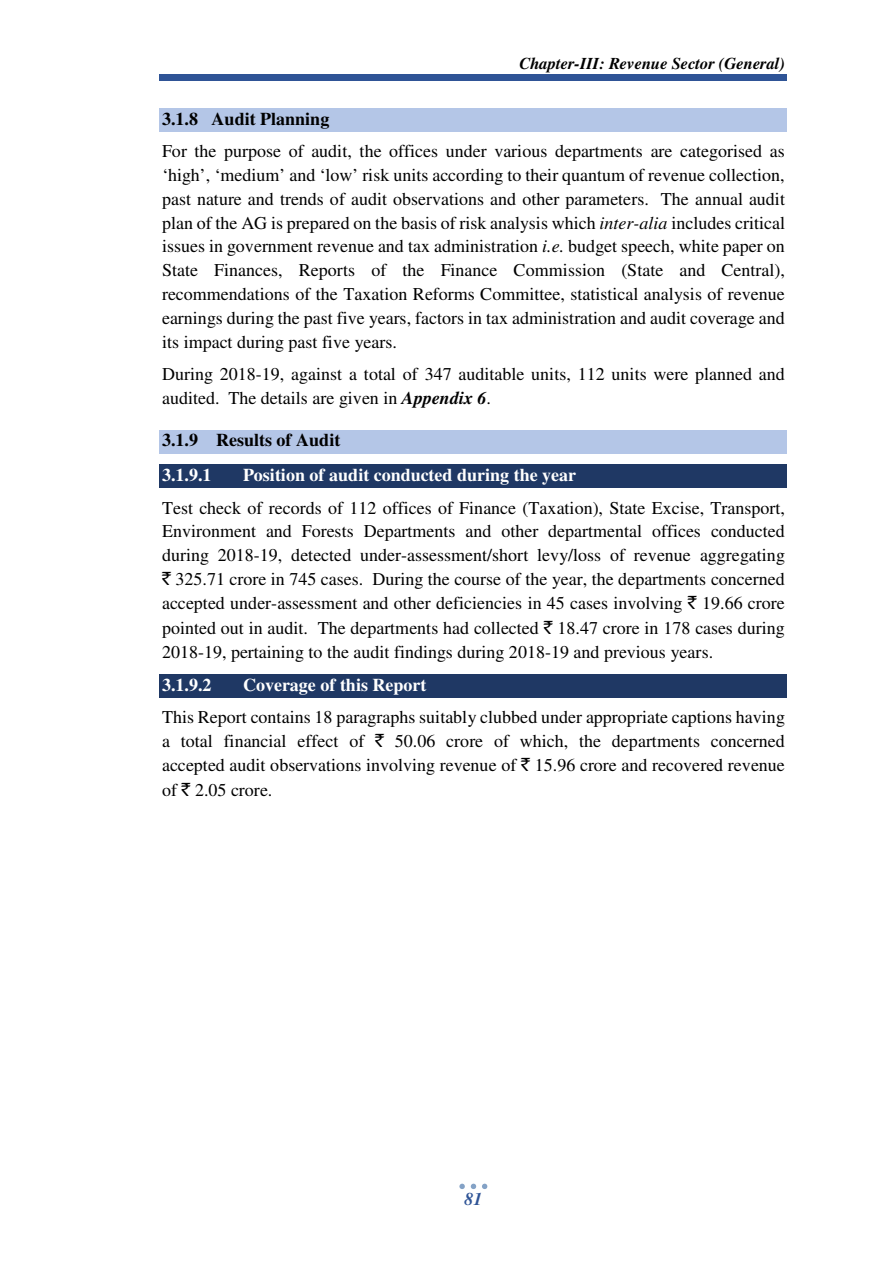
<style>
.page{position:relative;width:893px;height:1263px;background:#fff}
.page>*{position:absolute;margin:0;border:0;box-sizing:border-box;transform-origin:0 0}
.t1{font:18px/23.9px "Times";color:#000}
.t2{font:700 18px/34.8px "Times";color:#000}
.t3{font:700 18px "Times";color:#fff}
.t4{font:italic 700 18px "Times";color:#2f5496}
.t5{font:italic 700 16.5px "Times";color:#000}
.s1{font-weight:700}
.s2{font-style:italic}
.s3{font-weight:700;font-style:italic}
.s4{color:#fff}
.s5{font-weight:700;color:#fff}
.s6{font-family:"Rupee Foradian"}
</style>
<div class="page">
<hr style="left:160px;top:79px;width:627px;height:1px;background:#2f5496">
<hr style="left:160px;top:74px;width:627px;height:4px;background:#2f5496">
<svg style="left:459px;top:1184px;width:6px;height:5px"></svg>
<svg style="left:471px;top:1184px;width:5px;height:5px"></svg>
<svg style="left:482px;top:1184px;width:5px;height:5px"></svg>
<div style="left:160px;top:108px;width:627px;height:24px;background:#b4c6e7"></div>
<div style="left:160px;top:430px;width:627px;height:23px;background:#b4c6e7"></div>
<div style="left:160px;top:464px;width:627px;height:24px;background:#1f3864"></div>
<div style="left:160px;top:674px;width:627px;height:24px;background:#1f3864"></div>
<p class="t5" style="left:519px;top:57px;width:267px">Chapter-III: Revenue Sector (General)</p>
<p class="t1" style="left:162px;top:104px;width:624px;line-height:32.4px"><span class="s1">3.1.8 Audit Planning<br></span>For the purpose of audit, the offices under various departments are categorised as</p>
<p class="t1" style="left:162px;top:165px;width:624px;text-align:justify">‘high’, ‘medium’ and ‘low’ risk units according to their quantum of revenue collection, past nature and trends of audit observations and other parameters. The annual audit plan of the AG is prepared on the basis of risk analysis which <span class="s2">inter-alia</span> includes critical issues in government revenue and tax administration <span class="s2">i.e.</span> budget speech, white paper on State Finances, Reports of the Finance Commission (State and Central), recommendations of the Taxation Reforms Committee, statistical analysis of revenue earnings during the past five years, factors in tax administration and audit coverage and its impact during past five years.</p>
<p class="t1" style="left:162px;top:364px;width:624px">During 2018-19, against a total of 347 auditable units, 112 units were planned and audited. The details are given in <span class="s3">Appendix 6</span>.</p>
<p class="t2" style="left:162px;top:425px;width:180px">3.1.9 Results of Audit<br><span class="s4">3.1.9.1</span></p>
<p class="t1" style="left:162px;top:461px;width:624px;line-height:32.4px;text-indent:81px"><span class="s5">Position of audit conducted during the year<br></span>Test check of records of 112 offices of Finance (Taxation), State Excise, Transport,</p>
<p class="t1" style="left:162px;top:521px;width:624px;text-align:justify">Environment and Forests Departments and other departmental offices conducted during 2018-19, detected under-assessment/short levy/loss of revenue aggregating <span class="s6">`</span> 325.71 crore in 745 cases. During the course of the year, the departments concerned accepted under-assessment and other deficiencies in 45 cases involving <span class="s6">`</span> 19.66 crore pointed out in audit. The departments had collected <span class="s6">`</span> 18.47 crore in 178 cases during 2018-19, pertaining to the audit findings during 2018-19 and previous years.</p>
<p class="t3" style="left:162px;top:678px;width:51px">3.1.9.2</p>
<p class="t1" style="left:162px;top:671px;width:624px;line-height:32.4px;text-indent:81px"><span class="s5">Coverage of this Report<br></span>This Report contains 18 paragraphs suitably clubbed under appropriate captions having</p>
<p class="t1" style="left:162px;top:731px;width:624px;text-align:justify">a total financial effect of <span class="s6">`</span> 50.06 crore of which, the departments concerned accepted audit observations involving revenue of <span class="s6">`</span> 15.96 crore and recovered revenue of <span class="s6">`</span> 2.05 crore.</p>
<p class="t4" style="left:464px;top:1192px;width:19px">81</p>
</div>
